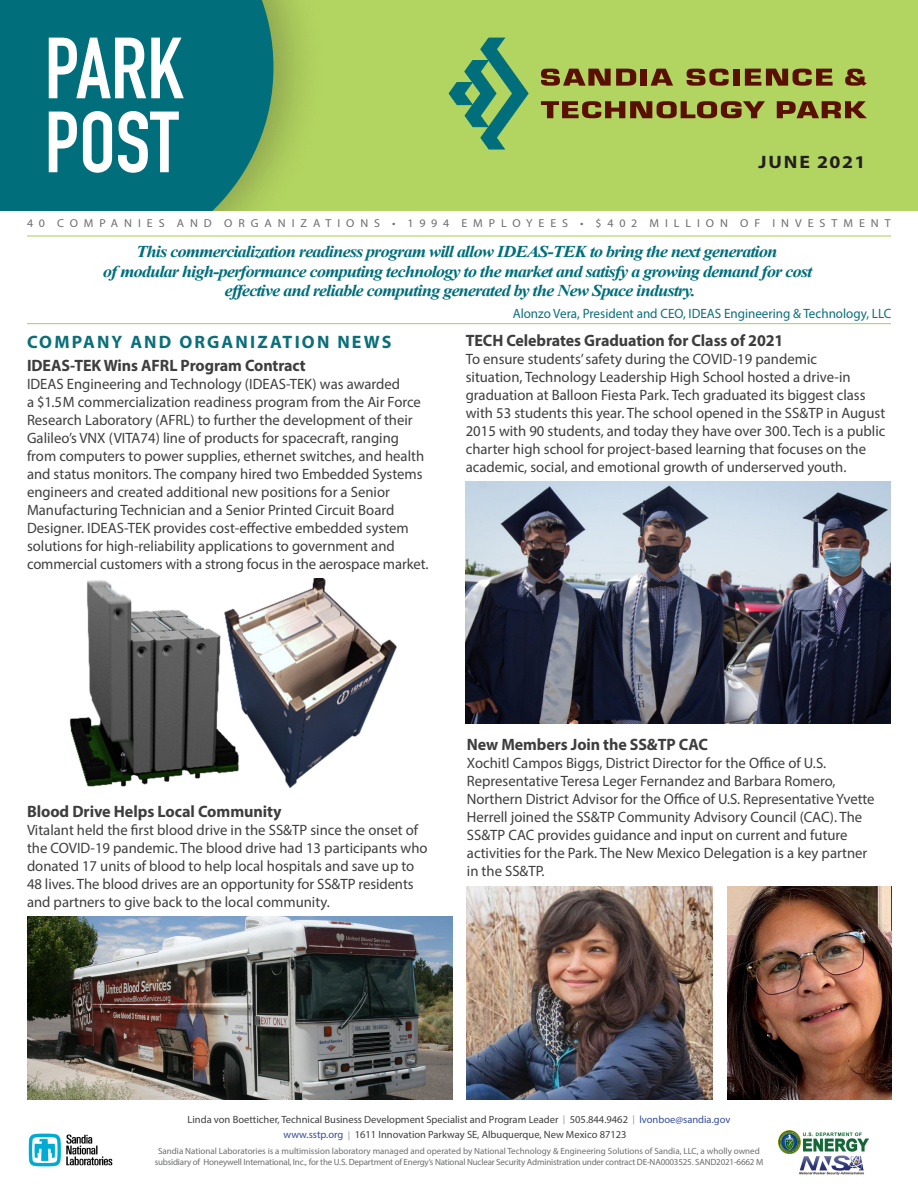
<style>
.page{position:relative;width:918px;height:1188px;background:#fff}
.page>*{position:absolute;margin:0;border:0;box-sizing:border-box;transform-origin:0 0}
.body_copy{font:700 18px "Myriad Pro";letter-spacing:.12em;color:#0a6f7a}
.date{font:700 18px "Myriad Pro";letter-spacing:.085em;color:#231f20;scale:1.1 1}
.Top_quote{font:italic 700 16.5px "Times New Roman";letter-spacing:-.05em;color:#006f7b;scale:1.12 1}
.body_copy-2{font:700 16.5px "Myriad Pro";letter-spacing:-.005em;color:#3e3e3f}
.body_copy-3{font:15px/18px "Myriad Pro";color:#3e3e3f}
.body_copy-4{font:13.5px "Myriad Pro";color:#0a6f7a}
.t1{font:11.55px "Myriad Pro";letter-spacing:.495em;color:#6c6d70;scale:1.04 1}
.t2{font:10.5px "Myriad Pro";color:#3e3e3f}
.t3{font:9px "Myriad Pro";letter-spacing:-.01em;color:#6c6d70}
.s1{font-size:8.85px;color:#939598}
.s2{color:#354d96}
</style>
<div class="page">
<div style="left:2px;top:0;width:916px;height:210px;background:#b2d460"></div>
<div style="left:0;top:0;width:328px;height:210px;background:#231f20;opacity:.27"></div>
<svg style="left:0;top:0;width:273px;height:210px;background:#0b7478"></svg>
<svg style="left:449px;top:38px;width:80px;height:112px"></svg>
<svg style="left:541px;top:69px;width:95px;height:17px"></svg>
<div style="left:641px;top:69px;width:6px;height:17px;background:#5a1000"></div>
<svg style="left:651px;top:69px;width:22px;height:17px"></svg>
<svg style="left:687px;top:68px;width:42px;height:18px"></svg>
<div style="left:733px;top:69px;width:6px;height:17px;background:#5a1000"></div>
<svg style="left:745px;top:68px;width:88px;height:18px"></svg>
<svg style="left:845px;top:69px;width:22px;height:17px"></svg>
<svg style="left:541px;top:101px;width:224px;height:17px"></svg>
<svg style="left:777px;top:101px;width:90px;height:17px"></svg>
<svg style="left:49px;top:111px;width:130px;height:62px;background:#77b2b8"></svg>
<svg style="left:49px;top:38px;width:135px;height:60px;background:#82b8be"></svg>
<hr style="left:27px;top:323px;width:864px;height:1px;background:#b2d460">
<hr style="left:27px;top:235px;width:864px;height:2px;background:#b2d460">
<img style="left:28px;top:1134px;width:85px;height:33px">
<img style="left:779px;top:1131px;width:90px;height:23px">
<img style="left:799px;top:1155px;width:65px;height:20px">
<img style="left:27px;top:917px;width:425px;height:183px">
<img style="left:466px;top:481px;width:425px;height:242px">
<img style="left:466px;top:887px;width:247px;height:213px">
<img style="left:728px;top:887px;width:164px;height:213px">
<img style="left:70px;top:579px;width:327px;height:209px">
<p class="date" style="left:758px;top:150px;width:99px">JUNE 2021</p>
<p class="t1" style="left:27px;top:216px;width:832px">40 COMPANIES AND ORGANIZATIONS • 1994 EMPLOYEES • $402 MILLION OF INVESTMENT</p>
<p class="Top_quote" style="left:137px;top:240px;width:575px">This commercialization readiness program will allow IDEAS-TEK to bring the next generation</p>
<p class="Top_quote" style="left:103px;top:260px;width:635px">of modular high-performance computing technology to the market and satisfy a growing demand for cost</p>
<p class="Top_quote" style="left:225px;top:279px;width:423px">effective and reliable computing generated by the New Space industry.</p>
<p class="body_copy" style="left:27px;top:330px;width:366px">COMPANY AND ORGANIZATION NEWS</p>
<p class="body_copy-2" style="left:27px;top:354px;width:280px">IDEAS-TEK Wins AFRL Program Contract</p>
<p class="body_copy-3" style="left:27px;top:374px;width:375px">IDEAS Engineering and Technology (IDEAS-TEK) was awarded</p>
<p class="body_copy-3" style="left:27px;top:392px;width:403px">a $1.5M commercialization readiness program from the Air Force Research Laboratory (AFRL) to further the development of their Galileo’s VNX (VITA74) line of products for spacecraft, ranging from computers to power supplies, ethernet switches, and health and status monitors. The company hired two Embedded Systems engineers and created additional new positions for a Senior Manufacturing Technician and a Senior Printed Circuit Board Designer. IDEAS-TEK provides cost-effective embedded system solutions for high-reliability applications to government and commercial customers with a strong focus in the aerospace market.</p>
<p class="body_copy-4" style="left:513px;top:305px;width:380px">Alonzo Vera, President and CEO, IDEAS Engineering &amp; Technology, LLC</p>
<p class="body_copy-2" style="left:466px;top:330px;width:319px">TECH Celebrates Graduation for Class of 2021</p>
<p class="body_copy-3" style="left:466px;top:350px;width:353px">To ensure students’ safety during the COVID-19 pandemic</p>
<p class="body_copy-3" style="left:466px;top:368px;width:386px">situation, Technology Leadership High School hosted a drive-in</p>
<p class="body_copy-3" style="left:466px;top:386px;width:421px">graduation at Balloon Fiesta Park. Tech graduated its biggest class with 53 students this year. The school opened in the SS&amp;TP in August 2015 with 90 students, and today they have over 300. Tech is a public charter high school for project-based learning that focuses on the academic, social, and emotional growth of underserved youth.</p>
<p class="body_copy-2" style="left:27px;top:801px;width:256px">Blood Drive Helps Local Community</p>
<p class="body_copy-3" style="left:27px;top:821px;width:402px">Vitalant held the first blood drive in the SS&amp;TP since the onset of the COVID-19 pandemic. The blood drive had 13 participants who donated 17 units of blood to help local hospitals and save up to</p>
<p class="body_copy-3" style="left:27px;top:875px;width:388px">48 lives. The blood drives are an opportunity for SS&amp;TP residents</p>
<p class="body_copy-3" style="left:27px;top:893px;width:304px">and partners to give back to the local community.</p>
<p class="body_copy-2" style="left:467px;top:734px;width:243px">New Members Join the SS&amp;TP CAC</p>
<p class="body_copy-3" style="left:467px;top:754px;width:409px">Xochitl Campos Biggs, District Director for the Office of U.S.<br>Representative Teresa Leger Fernandez and Barbara Romero, Northern District Advisor for the Office of U.S. Representative Yvette Herrell joined the SS&amp;TP Community Advisory Council (CAC). The SS&amp;TP CAC provides guidance and input on current and future activities for the Park. The New Mexico Delegation is a key partner</p>
<p class="body_copy-3" style="left:467px;top:862px;width:79px">in the SS&amp;TP.</p>
<p class="t2" style="left:188px;top:1113px;width:544px">Linda von Boetticher, Technical Business Development Specialist and Program Leader <span class="s1">|</span> 505.844.9462 <span class="s1">|</span> <span class="s2">lvonboe@sandia.gov</span></p>
<p class="t3" style="left:158px;top:1146px;width:603px">Sandia National Laboratories is a multimission laboratory managed and operated by National Technology &amp; Engineering Solutions of Sandia, LLC, a wholly owned</p>
<p class="t3" style="left:155px;top:1156px;width:610px">subsidiary of Honeywell International, Inc., for the U.S. Department of Energy’s National Nuclear Security Administration under contract DE-NA0003525. SAND2021-6662 M</p>
<p class="t2" style="left:283px;top:1128px;width:345px"><span class="s2">www.sstp.org</span> <span class="s1">|</span> 1611 Innovation Parkway SE, Albuquerque, New Mexico 87123</p>
</div>
